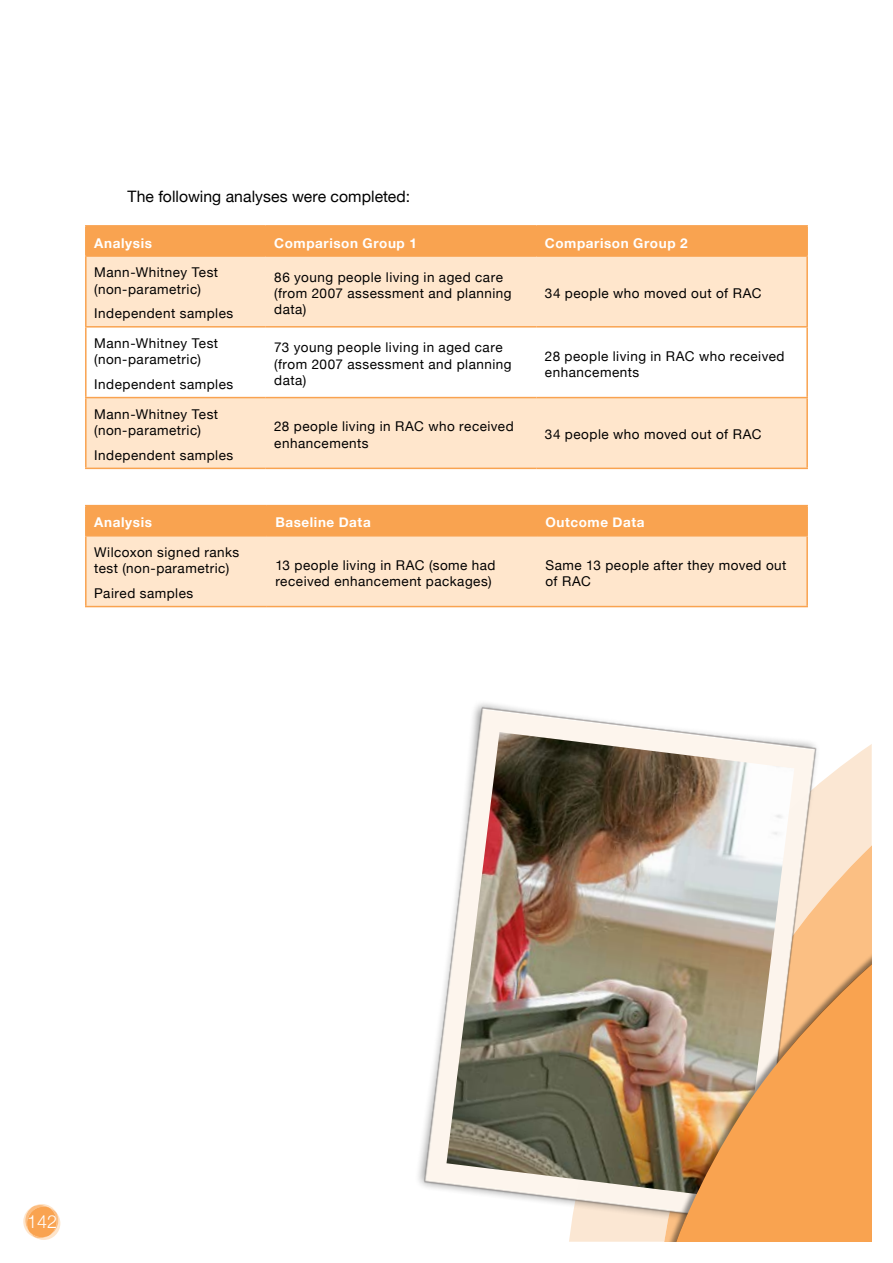
<style>
.page{position:relative;width:893px;height:1263px;background:#fff}
.page>*{position:absolute;margin:0;border:0;box-sizing:border-box;transform-origin:0 0}
.t1{font:300 18px "Helvetica Neue";color:#fff}
.t2{font:15.75px "Helvetica Neue";letter-spacing:.005em;color:#000}
.t3{font:13.5px/16.2px "Helvetica Neue";letter-spacing:.035em;color:#000}
.t4{font:700 13.5px "Helvetica Neue";letter-spacing:.045em;color:#fff}
</style>
<div class="page">
<svg style="left:829px;top:744px;width:43px;height:207px;background:#fbd8b5"></svg>
<img style="left:418px;top:703px;width:411px;height:539px">
<img style="left:446px;top:732px;width:348px;height:467px">
<div style="left:667px;top:951px;width:205px;height:291px;background:#000;opacity:.43"></div>
<svg style="left:674px;top:958px;width:198px;height:284px;background:#e1a365"></svg>
<svg style="left:23px;top:1204px;width:37px;height:36px"></svg>
<div style="left:87px;top:257px;width:719px;height:211px;background:#ffe6cc"></div>
<svg style="left:87px;top:328px;width:719px;height:69px"></svg>
<hr style="left:85px;top:225px;width:181px;height:2px;background:#f9a350">
<hr style="left:85px;top:227px;width:2px;height:28px;background:#f9a350">
<hr style="left:266px;top:225px;width:270px;height:2px;background:#f9a350">
<hr style="left:536px;top:225px;width:272px;height:2px;background:#f9a350">
<hr style="left:806px;top:227px;width:2px;height:28px;background:#f9a350">
<hr style="left:85px;top:257px;width:2px;height:69px;background:#f9a350">
<hr style="left:806px;top:257px;width:2px;height:69px;background:#f9a350">
<hr style="left:85px;top:328px;width:2px;height:69px;background:#f9a350">
<hr style="left:806px;top:328px;width:2px;height:69px;background:#f9a350">
<hr style="left:85px;top:398px;width:2px;height:70px;background:#f9a350">
<hr style="left:806px;top:398px;width:2px;height:70px;background:#f9a350">
<hr style="left:85px;top:468px;width:181px;height:1px;background:#f9a350">
<hr style="left:266px;top:468px;width:270px;height:1px;background:#f9a350">
<hr style="left:536px;top:468px;width:272px;height:1px;background:#f9a350">
<div style="left:87px;top:227px;width:719px;height:28px;background:#f9a350"></div>
<hr style="left:85px;top:255px;width:181px;height:2px;background:#f9a350">
<hr style="left:266px;top:255px;width:270px;height:2px;background:#f9a350">
<hr style="left:536px;top:255px;width:272px;height:2px;background:#f9a350">
<hr style="left:85px;top:326px;width:181px;height:2px;background:#f9a350">
<hr style="left:266px;top:326px;width:270px;height:2px;background:#f9a350">
<hr style="left:536px;top:326px;width:272px;height:2px;background:#f9a350">
<hr style="left:85px;top:397px;width:181px;height:1px;background:#f9a350">
<hr style="left:266px;top:397px;width:270px;height:1px;background:#f9a350">
<hr style="left:536px;top:397px;width:272px;height:1px;background:#f9a350">
<div style="left:87px;top:506px;width:719px;height:29px;background:#f9a350"></div>
<div style="left:87px;top:536px;width:719px;height:70px;background:#ffe6cc"></div>
<hr style="left:85px;top:505px;width:182px;height:1px;background:#f9a350">
<hr style="left:85px;top:506px;width:2px;height:29px;background:#f9a350">
<hr style="left:267px;top:505px;width:270px;height:1px;background:#f9a350">
<hr style="left:537px;top:505px;width:271px;height:1px;background:#f9a350">
<hr style="left:806px;top:506px;width:2px;height:29px;background:#f9a350">
<hr style="left:85px;top:536px;width:2px;height:70px;background:#f9a350">
<hr style="left:806px;top:536px;width:2px;height:70px;background:#f9a350">
<hr style="left:85px;top:606px;width:182px;height:1px;background:#f9a350">
<hr style="left:267px;top:606px;width:270px;height:1px;background:#f9a350">
<hr style="left:537px;top:606px;width:271px;height:1px;background:#f9a350">
<hr style="left:266px;top:506px;width:2px;height:29px;background:#f9a350">
<hr style="left:536px;top:506px;width:2px;height:29px;background:#f9a350">
<hr style="left:85px;top:535px;width:182px;height:1px;background:#f9a350">
<hr style="left:267px;top:535px;width:270px;height:1px;background:#f9a350">
<hr style="left:537px;top:535px;width:271px;height:1px;background:#f9a350">
<p class="t2" style="left:128px;top:183px;width:284px">The following analyses were completed:</p>
<p class="t4" style="left:94px;top:230px;width:59px">Analysis</p>
<p class="t4" style="left:274px;top:230px;width:144px">Comparison Group 1</p>
<p class="t4" style="left:545px;top:230px;width:144px">Comparison Group 2</p>
<p class="t3" style="left:94px;top:264px;width:125px">Mann-Whitney Test (non-parametric)</p>
<p class="t3" style="left:94px;top:304px;width:141px">Independent samples</p>
<p class="t3" style="left:274px;top:268px;width:239px">86 young people living in aged care (from 2007 assessment and planning data)</p>
<p class="t3" style="left:545px;top:284px;width:218px">34 people who moved out of RAC</p>
<p class="t3" style="left:94px;top:334px;width:125px">Mann-Whitney Test (non-parametric)</p>
<p class="t3" style="left:94px;top:375px;width:141px">Independent samples</p>
<p class="t3" style="left:94px;top:405px;width:125px">Mann-Whitney Test (non-parametric)</p>
<p class="t3" style="left:94px;top:446px;width:141px">Independent samples</p>
<p class="t3" style="left:274px;top:339px;width:239px">73 young people living in aged care (from 2007 assessment and planning data)</p>
<p class="t3" style="left:545px;top:347px;width:241px">28 people living in RAC who received enhancements</p>
<p class="t3" style="left:274px;top:417px;width:241px">28 people living in RAC who received enhancements</p>
<p class="t3" style="left:545px;top:425px;width:218px">34 people who moved out of RAC</p>
<p class="t4" style="left:94px;top:510px;width:59px">Analysis</p>
<p class="t4" style="left:275px;top:510px;width:97px">Baseline Data</p>
<p class="t4" style="left:545px;top:510px;width:101px">Outcome Data</p>
<p class="t3" style="left:94px;top:543px;width:147px">Wilcoxon signed ranks test (non-parametric)</p>
<p class="t3" style="left:94px;top:584px;width:101px">Paired samples</p>
<p class="t3" style="left:275px;top:556px;width:222px">13 people living in RAC (some had received enhancement packages)</p>
<p class="t3" style="left:545px;top:556px;width:242px">Same 13 people after they moved out of RAC</p>
<h1 class="t1" style="left:27px;top:1207px;width:32px">142</h1>
</div>
